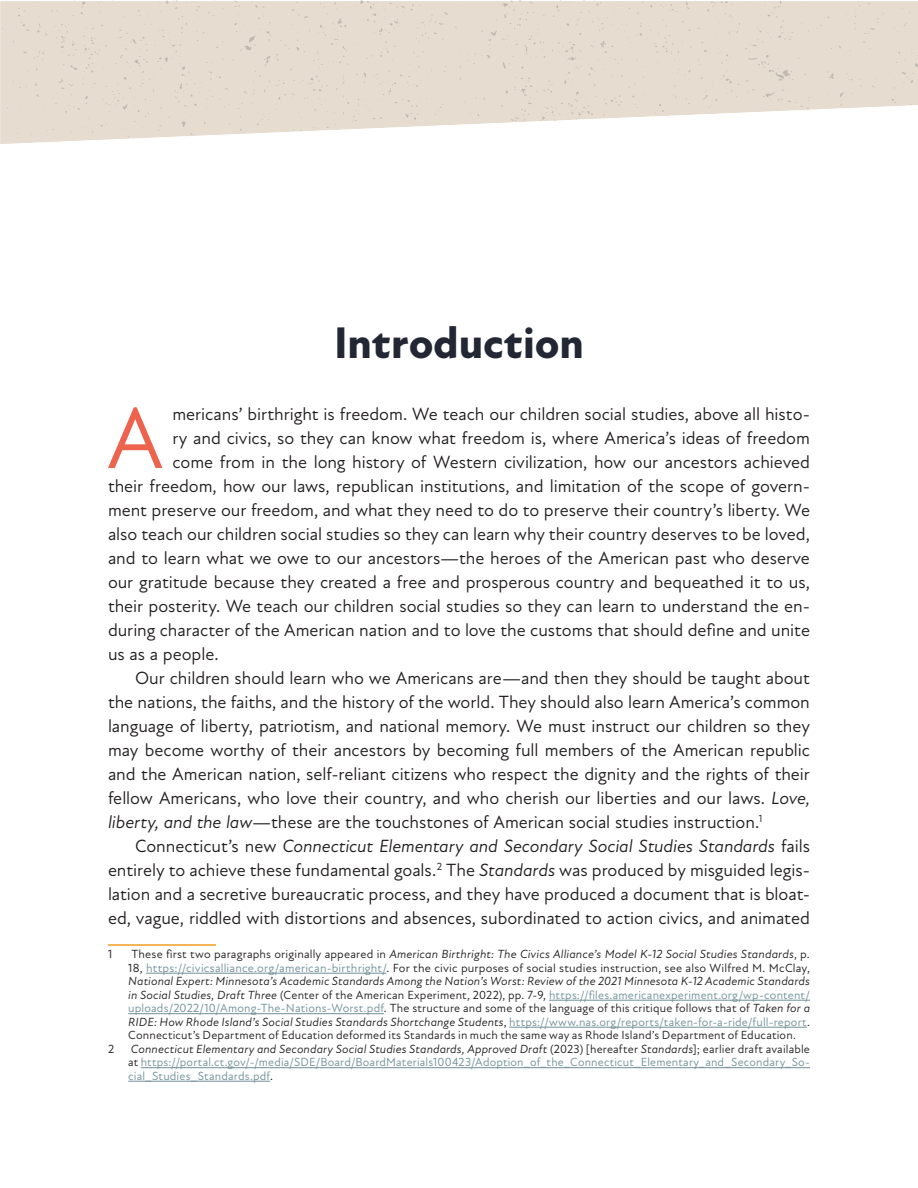
<style>
.page{position:relative;width:918px;height:1188px;background:#fff}
.page>*{position:absolute;margin:0;border:0;box-sizing:border-box;transform-origin:0 0}
.Drop_Cap_Paragraph{font:88.65px "New Atten";color:#ed634e}
.Headline_1{font:800 45px "New Atten";letter-spacing:-.005em;color:#222733}
.Small_Paragraph{font:18px/24px "New Atten";letter-spacing:-.005em;color:#231f20;text-align:justify}
.Drop_Cap_Paragraph-2{font:18px "New Atten";letter-spacing:-.005em;color:#231f20}
.Footnotes{font:12px/13.5px "New Atten";letter-spacing:.015em;color:#231f20;text-align:justify}
.Footnotes-2{font:12px/13.5px "New Atten";letter-spacing:.015em;color:#70909a;text-align:justify}
.s1{font-style:italic}
.s2{color:#70909a}
.s3{font-style:italic;color:#231f20}
.s4{color:#231f20}
</style>
<div class="page">
<div style="left:2px;top:0;width:458px;height:83px;background:#e6dccf"></div>
<div style="left:460px;top:0;width:458px;height:83px;background:#e6dccf"></div>
<svg style="left:0;top:83px;width:918px;height:61px"></svg>
<hr style="left:108px;top:944px;width:108px;height:2px;background:#f09f1f">
<hr style="left:146px;top:973px;width:241px;height:1px;background:#70909a">
<hr style="left:549px;top:1000px;width:261px;height:1px;background:#70909a">
<hr style="left:128px;top:1013px;width:256px;height:1px;background:#70909a">
<hr style="left:509px;top:1027px;width:298px;height:1px;background:#70909a">
<hr style="left:141px;top:1067px;width:669px;height:1px;background:#70909a">
<hr style="left:128px;top:1081px;width:142px;height:1px;background:#70909a">
<p class="Headline_1" style="left:334px;top:316px;width:251px">Introduction</p>
<p class="Drop_Cap_Paragraph" style="left:107px;top:386px;width:58px">A</p>
<p class="Drop_Cap_Paragraph-2" style="left:172px;top:403px;width:639px">mericans’ birthright is freedom. We teach our children social studies, above all histo-</p>
<p class="Drop_Cap_Paragraph-2" style="left:172px;top:427px;width:639px">ry and civics, so they can know what freedom is, where America’s ideas of freedom</p>
<p class="Drop_Cap_Paragraph-2" style="left:172px;top:451px;width:639px">come from in the long history of Western civilization, how our ancestors achieved</p>
<p class="Drop_Cap_Paragraph-2" style="left:108px;top:475px;width:703px">their freedom, how our laws, republican institutions, and limitation of the scope of govern-</p>
<p class="Drop_Cap_Paragraph-2" style="left:108px;top:499px;width:704px">ment preserve our freedom, and what they need to do to preserve their country’s liberty. We</p>
<p class="Drop_Cap_Paragraph-2" style="left:108px;top:523px;width:704px">also teach our children social studies so they can learn why their country deserves to be loved,</p>
<p class="Drop_Cap_Paragraph-2" style="left:108px;top:547px;width:704px">and to learn what we owe to our ancestors—the heroes of the American past who deserve</p>
<p class="Drop_Cap_Paragraph-2" style="left:108px;top:571px;width:704px">our gratitude because they created a free and prosperous country and bequeathed it to us,</p>
<p class="Drop_Cap_Paragraph-2" style="left:108px;top:595px;width:703px">their posterity. We teach our children social studies so they can learn to understand the en-</p>
<p class="Drop_Cap_Paragraph-2" style="left:108px;top:619px;width:704px">during character of the American nation and to love the customs that should define and unite</p>
<p class="Drop_Cap_Paragraph-2" style="left:108px;top:643px;width:112px">us as a people.</p>
<p class="Small_Paragraph" style="left:108px;top:666px;width:704px;text-indent:27px">Our children should learn who we Americans are—and then they should be taught about the nations, the faiths, and the history of the world. They should also learn America’s common language of liberty, patriotism, and national memory. We must instruct our children so they may become worthy of their ancestors by becoming full members of the American republic and the American nation, self-reliant citizens who respect the dignity and the rights of their fellow Americans, who love their country, and who cherish our liberties and our laws. <span class="s1">Love, liberty, and the law</span>—these are the touchstones of American social studies instruction.<sup>1</sup></p>
<p class="Small_Paragraph" style="left:108px;top:834px;width:704px;text-indent:27px">Connecticut’s new <span class="s1">Connecticut Elementary and Secondary Social Studies Standards</span> fails entirely to achieve these fundamental goals.<sup>2</sup> The <span class="s1">Standards</span> was produced by misguided legis&shy;lation and a secretive bureaucratic process, and they have produced a document that is bloat&shy;ed, vague, riddled with distortions and absences, subordinated to action civics, and animated</p>
<p class="Footnotes" style="left:108px;top:948px;width:6px">1</p>
<p class="Footnotes" style="left:128px;top:948px;width:683px">These first two paragraphs originally appeared in <span class="s1">American Birthright: The Civics Alliance’s Model K-12 Social Studies Standards</span>, p.<br>18, <span class="s2">https://civicsalliance.org/american-birthright/</span>. For the civic purposes of social studies instruction, see also Wilfred M. McClay, <span class="s1">National Expert: Minnesota’s Academic Standards Among the Nation’s Worst: Review of the 2021 Minnesota K-12 Academic Standards in Social Studies, Draft Three</span> (Center of the American Experiment, 2022), pp. 7-9, <span class="s2">https://files.americanexperiment.org/wp-content/ uploads/2022/10/Among-The-Nations-Worst.pdf</span>. The structure and some of the language of this critique follows that of <span class="s1">Taken for a RIDE: How Rhode Island’s Social Studies Standards Shortchange Students</span>, <span class="s2">https://www.nas.org/reports/taken-for-a-ride/full-report</span>.<br>Connecticut’s Department of Education deformed its Standards in much the same way as Rhode Island’s Department of Education.</p>
<p class="Footnotes" style="left:108px;top:1042px;width:8px">2</p>
<p class="Footnotes-2" style="left:128px;top:1042px;width:683px"><span class="s3">Connecticut Elementary and Secondary Social Studies Standards, Approved Draft</span> <span class="s4">(2023) [hereafter</span> <span class="s3">Standards</span><span class="s4">]; earlier draft available at</span> https://portal.ct.gov/-/media/SDE/Board/BoardMaterials100423/Adoption_of_the_Connecticut_Elementary_and_Secondary_So&shy;cial_Studies_Standards.pdf<span class="s4">.</span></p>
</div>
